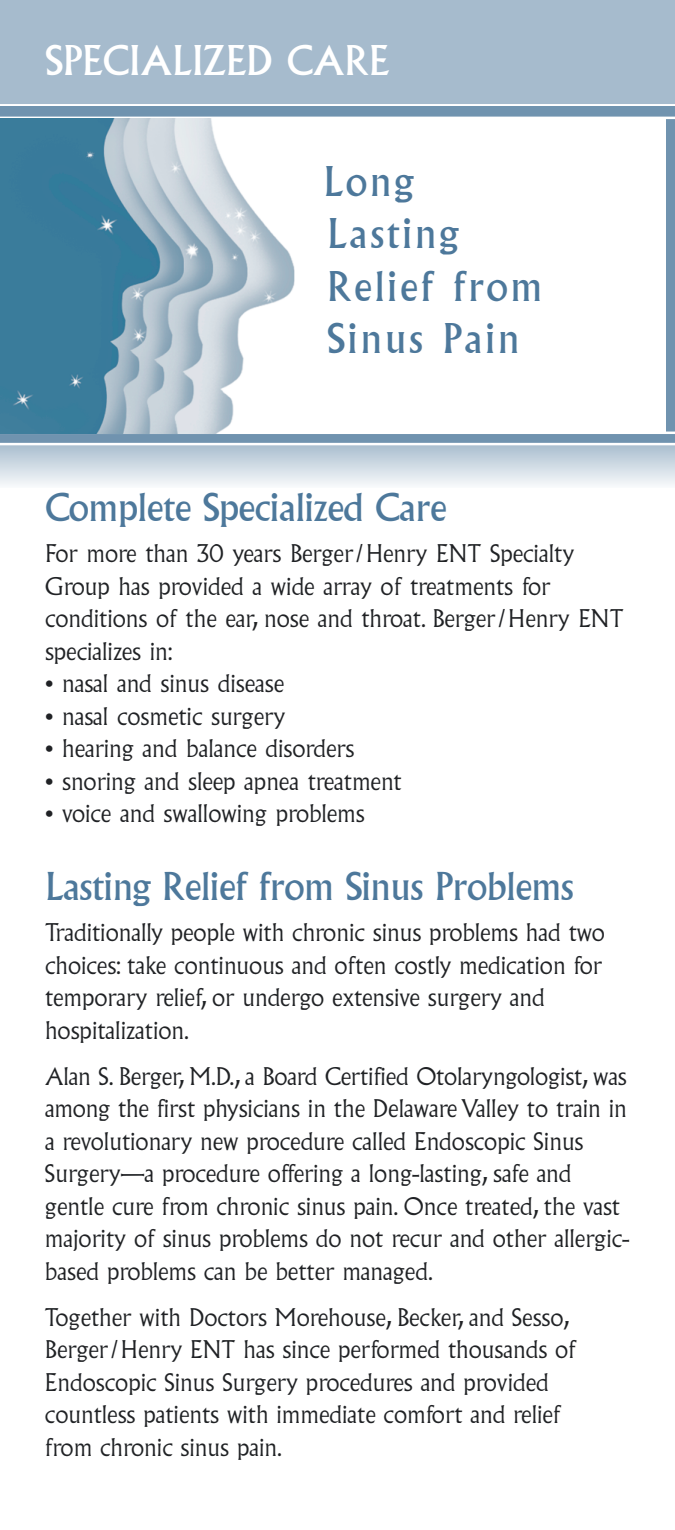
<style>
.page{position:relative;width:675px;height:1530px;background:#fff}
.page>*{position:absolute;margin:0;border:0;box-sizing:border-box;transform-origin:0 0}
.t1{font:40px/52.5px "Albertus";letter-spacing:.06em;color:#4d789b}
.t2{font:40px "Albertus";color:#fff}
.t3{font:37.5px "Albertus";letter-spacing:-.02em;color:#4d789b}
.t4{font:300 23.75px/32.5px "Albertus";color:#202225}
</style>
<div class="page">
<div style="left:0;top:445px;width:675px;height:42px;background:linear-gradient(to bottom,#aabecf,#f5f8f9)"></div>
<div style="left:0;top:0;width:675px;height:148px;background:#a6bbcd"></div>
<hr style="left:0;top:104px;width:675px;height:3px;background:#fff">
<div style="left:0;top:106px;width:675px;height:337px;background:#7093af"></div>
<hr style="left:0;top:117px;width:675px;height:2px;background:#fff">
<hr style="left:0;top:432px;width:675px;height:2px;background:#fff">
<div style="left:276px;top:118px;width:390px;height:315px;background:#fff"></div>
<img style="left:0;top:118px;width:295px;height:315px">
<h1 class="t2" style="left:45px;top:45px;width:346px">SPECIALIZED CARE</h1>
<h1 class="t1" style="left:324px;top:158px;width:221px">Long<br>Lasting<br>Relief from<br>Sinus Pain</h1>
<h2 class="t3" style="left:45px;top:493px;width:403px">Complete Specialized Care</h2>
<p class="t4" style="left:45px;top:539px;width:580px">For more than 30 years Berger/Henry ENT Specialty Group has provided a wide array of treatments for conditions of the ear, nose and throat. Berger/Henry ENT specializes in:</p>
<p class="t4" style="left:45px;top:669px;width:241px">• nasal and sinus disease</p>
<p class="t4" style="left:45px;top:702px;width:242px">• nasal cosmetic surgery</p>
<p class="t4" style="left:45px;top:734px;width:311px">• hearing and balance disorders</p>
<p class="t4" style="left:45px;top:767px;width:358px">• snoring and sleep apnea treatment</p>
<p class="t4" style="left:45px;top:799px;width:321px">• voice and swallowing problems</p>
<h2 class="t3" style="left:45px;top:872px;width:530px">Lasting Relief from Sinus Problems</h2>
<p class="t4" style="left:45px;top:918px;width:561px">Traditionally people with chronic sinus problems had two choices: take continuous and often costly medication for temporary relief, or undergo extensive surgery and hospitalization.</p>
<p class="t4" style="left:45px;top:1062px;width:586px">Alan S. Berger, M.D., a Board Certified Otolaryngologist, was among the first physicians in the Delaware Valley to train in a revolutionary new procedure called Endoscopic Sinus Surgery—a procedure offering a long-lasting, safe and gentle cure from chronic sinus pain. Once treated, the vast majority of sinus problems do not recur and other allergic&shy;based problems can be better managed.</p>
<p class="t4" style="left:45px;top:1303px;width:532px">Together with Doctors Morehouse, Becker, and Sesso, Berger/Henry ENT has since performed thousands of Endoscopic Sinus Surgery procedures and provided countless patients with immediate comfort and relief from chronic sinus pain.</p>
</div>
